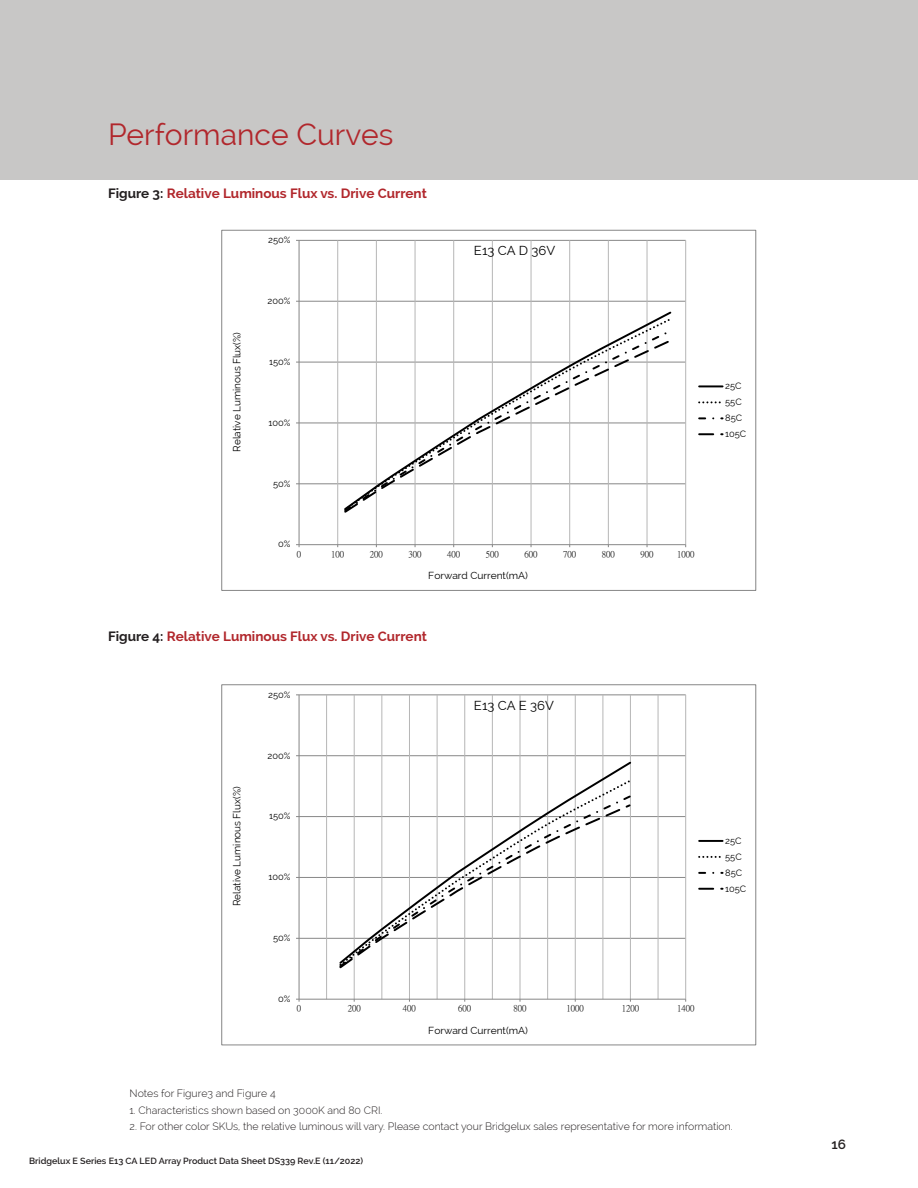
<style>
.page{position:relative;width:918px;height:1188px;background:#fff}
.page>*{position:absolute;margin:0;border:0;box-sizing:border-box;transform-origin:0 0}
.section_header{font:30px "Raleway";color:#b1272c}
.main_text_block{font:700 13.5px "Raleway";color:#b1272c}
.t1{font:600 13.5px "Raleway";color:#231f20}
.t2{font:12.75px "Raleway";color:#000}
.main_text_block-2{font:300 10.5px "Raleway";color:#231f20}
.t3{font:10.2px "Raleway";letter-spacing:.005em;color:#000}
.t4{font:10.05px "Raleway";letter-spacing:-.005em;color:#000}
.t5{font:9px/15.9px "Raleway";letter-spacing:.005em;color:#000}
.t6{font:600 9px "Raleway";color:#231f20}
.t7{font:9px "P Ming Li U";color:#000}
.s1{color:#231f20}
</style>
<div class="page">
<div style="left:0;top:0;width:918px;height:180px;background:#c8c7c6"></div>
<hr style="left:299px;top:483px;width:387px;height:1px;background:#868686">
<hr style="left:299px;top:423px;width:387px;height:1px;background:#868686">
<hr style="left:299px;top:362px;width:387px;height:1px;background:#868686">
<hr style="left:299px;top:301px;width:387px;height:1px;background:#868686">
<hr style="left:299px;top:240px;width:387px;height:1px;background:#868686">
<hr style="left:337px;top:240px;width:1px;height:305px;background:#b7b7b7">
<hr style="left:376px;top:240px;width:1px;height:305px;background:#b7b7b7">
<hr style="left:415px;top:240px;width:1px;height:305px;background:#b7b7b7">
<hr style="left:453px;top:240px;width:1px;height:305px;background:#b7b7b7">
<hr style="left:492px;top:240px;width:1px;height:305px;background:#b7b7b7">
<hr style="left:531px;top:240px;width:1px;height:305px;background:#b7b7b7">
<hr style="left:569px;top:240px;width:1px;height:305px;background:#b7b7b7">
<hr style="left:608px;top:240px;width:1px;height:305px;background:#b7b7b7">
<hr style="left:647px;top:240px;width:1px;height:305px;background:#b7b7b7">
<hr style="left:685px;top:240px;width:1px;height:305px;background:#b7b7b7">
<hr style="left:299px;top:240px;width:1px;height:305px;background:#868686">
<hr style="left:299px;top:544px;width:387px;height:1px;background:#868686">
<svg style="left:343px;top:338px;width:330px;height:176px"></svg>
<hr style="left:699px;top:385px;width:24px;height:2px;background:#000">
<svg style="left:699px;top:401px;width:22px;height:2px"></svg>
<svg style="left:699px;top:417px;width:24px;height:2px"></svg>
<svg style="left:699px;top:433px;width:24px;height:2px"></svg>
<hr style="left:299px;top:938px;width:387px;height:1px;background:#868686">
<hr style="left:299px;top:877px;width:387px;height:1px;background:#868686">
<hr style="left:299px;top:816px;width:387px;height:1px;background:#868686">
<hr style="left:299px;top:755px;width:387px;height:1px;background:#868686">
<hr style="left:299px;top:695px;width:387px;height:1px;background:#868686">
<hr style="left:326px;top:695px;width:1px;height:304px;background:#b7b7b7">
<hr style="left:354px;top:695px;width:1px;height:304px;background:#b7b7b7">
<hr style="left:382px;top:695px;width:1px;height:304px;background:#b7b7b7">
<hr style="left:409px;top:695px;width:1px;height:304px;background:#b7b7b7">
<hr style="left:437px;top:695px;width:1px;height:304px;background:#b7b7b7">
<hr style="left:464px;top:695px;width:1px;height:304px;background:#b7b7b7">
<hr style="left:492px;top:695px;width:1px;height:304px;background:#b7b7b7">
<hr style="left:520px;top:695px;width:1px;height:304px;background:#b7b7b7">
<hr style="left:547px;top:695px;width:1px;height:304px;background:#b7b7b7">
<hr style="left:575px;top:695px;width:1px;height:304px;background:#b7b7b7">
<hr style="left:603px;top:695px;width:1px;height:304px;background:#b7b7b7">
<hr style="left:630px;top:695px;width:1px;height:304px;background:#b7b7b7">
<hr style="left:658px;top:695px;width:1px;height:304px;background:#b7b7b7">
<hr style="left:685px;top:695px;width:1px;height:304px;background:#b7b7b7">
<hr style="left:299px;top:695px;width:1px;height:304px;background:#868686">
<hr style="left:299px;top:999px;width:387px;height:1px;background:#868686">
<svg style="left:353px;top:760px;width:279px;height:18px"></svg>
<svg style="left:353px;top:778px;width:281px;height:161px"></svg>
<svg style="left:353px;top:794px;width:280px;height:145px"></svg>
<svg style="left:338px;top:803px;width:294px;height:167px"></svg>
<hr style="left:699px;top:840px;width:24px;height:2px;background:#000">
<svg style="left:699px;top:856px;width:22px;height:2px"></svg>
<svg style="left:699px;top:872px;width:24px;height:2px"></svg>
<svg style="left:699px;top:888px;width:24px;height:2px"></svg>
<p class="section_header" style="left:108px;top:117px;width:287px">Performance Curves</p>
<p class="main_text_block" style="left:108px;top:186px;width:320px"><span class="s1">Figure 3:</span> Relative Luminous Flux vs. Drive Current</p>
<p class="t5" style="left:268px;top:232px;width:24px">250%</p>
<p class="t3" style="left:231px;top:452px;width:121px;rotate:-90deg">Relative Luminous Flux(%)</p>
<p class="t5" style="left:268px;top:293px;width:25px">200%</p>
<p class="t5" style="left:269px;top:354px;width:23px">150%</p>
<p class="t5" style="left:269px;top:415px;width:24px">100%</p>
<p class="t5" style="left:273px;top:475px;width:19px">50%</p>
<p class="t5" style="left:278px;top:536px;width:14px">0%</p>
<p class="t2" style="left:474px;top:243px;width:83px">E13 CA D 36V</p>
<p class="t7" style="left:297px;top:550px;width:6px">0</p>
<p class="t7" style="left:331px;top:550px;width:15px">100</p>
<p class="t7" style="left:370px;top:550px;width:15px">200</p>
<p class="t7" style="left:408px;top:550px;width:15px">300</p>
<p class="t7" style="left:447px;top:550px;width:15px">400</p>
<p class="t7" style="left:486px;top:550px;width:15px">500</p>
<p class="t7" style="left:525px;top:550px;width:15px">600</p>
<p class="t7" style="left:563px;top:550px;width:15px">700</p>
<p class="t7" style="left:602px;top:550px;width:15px">800</p>
<p class="t7" style="left:641px;top:550px;width:15px">900</p>
<p class="t7" style="left:677px;top:550px;width:19px">1000</p>
<p class="t4" style="left:428px;top:570px;width:101px">Forward Current(mA)</p>
<p class="main_text_block" style="left:108px;top:629px;width:321px"><span class="s1">Figure 4:</span> Relative Luminous Flux vs. Drive Current</p>
<p class="t5" style="left:268px;top:687px;width:24px">250%</p>
<p class="t3" style="left:231px;top:906px;width:121px;rotate:-90deg">Relative Luminous Flux(%)</p>
<p class="t5" style="left:268px;top:747px;width:25px">200%</p>
<p class="t5" style="left:269px;top:808px;width:23px">150%</p>
<p class="t5" style="left:269px;top:869px;width:24px">100%</p>
<p class="t5" style="left:273px;top:930px;width:19px">50%</p>
<p class="t5" style="left:278px;top:991px;width:14px">0%</p>
<p class="t2" style="left:474px;top:698px;width:82px">E13 CA E 36V</p>
<p class="t7" style="left:297px;top:1004px;width:6px">0</p>
<p class="t7" style="left:348px;top:1004px;width:15px">200</p>
<p class="t7" style="left:403px;top:1004px;width:15px">400</p>
<p class="t7" style="left:458px;top:1004px;width:15px">600</p>
<p class="t7" style="left:513px;top:1004px;width:15px">800</p>
<p class="t7" style="left:567px;top:1004px;width:19px">1000</p>
<p class="t7" style="left:622px;top:1004px;width:19px">1200</p>
<p class="t7" style="left:677px;top:1004px;width:19px">1400</p>
<p class="t4" style="left:428px;top:1024px;width:101px">Forward Current(mA)</p>
<p class="t5" style="left:725px;top:378px;width:23px">25C<br>55C<br>85C<br>105C</p>
<p class="t5" style="left:725px;top:833px;width:23px">25C<br>55C<br>85C<br>105C</p>
<p class="main_text_block-2" style="left:130px;top:1087px;width:148px">Notes for Figure3 and Figure 4</p>
<p class="main_text_block-2" style="left:130px;top:1104px;width:254px">1. Characteristics shown based on 3000K and 80 CRI.</p>
<p class="main_text_block-2" style="left:130px;top:1120px;width:605px">2. For other color SKUs, the relative luminous will vary. Please contact your Bridgelux sales representative for more information.</p>
<p class="t6" style="left:29px;top:1156px;width:335px">Bridgelux E Series E13 CA LED Array Product Data Sheet DS339 Rev.E (11/2022)</p>
<p class="t1" style="left:831px;top:1136px;width:16px">16</p>
</div>
